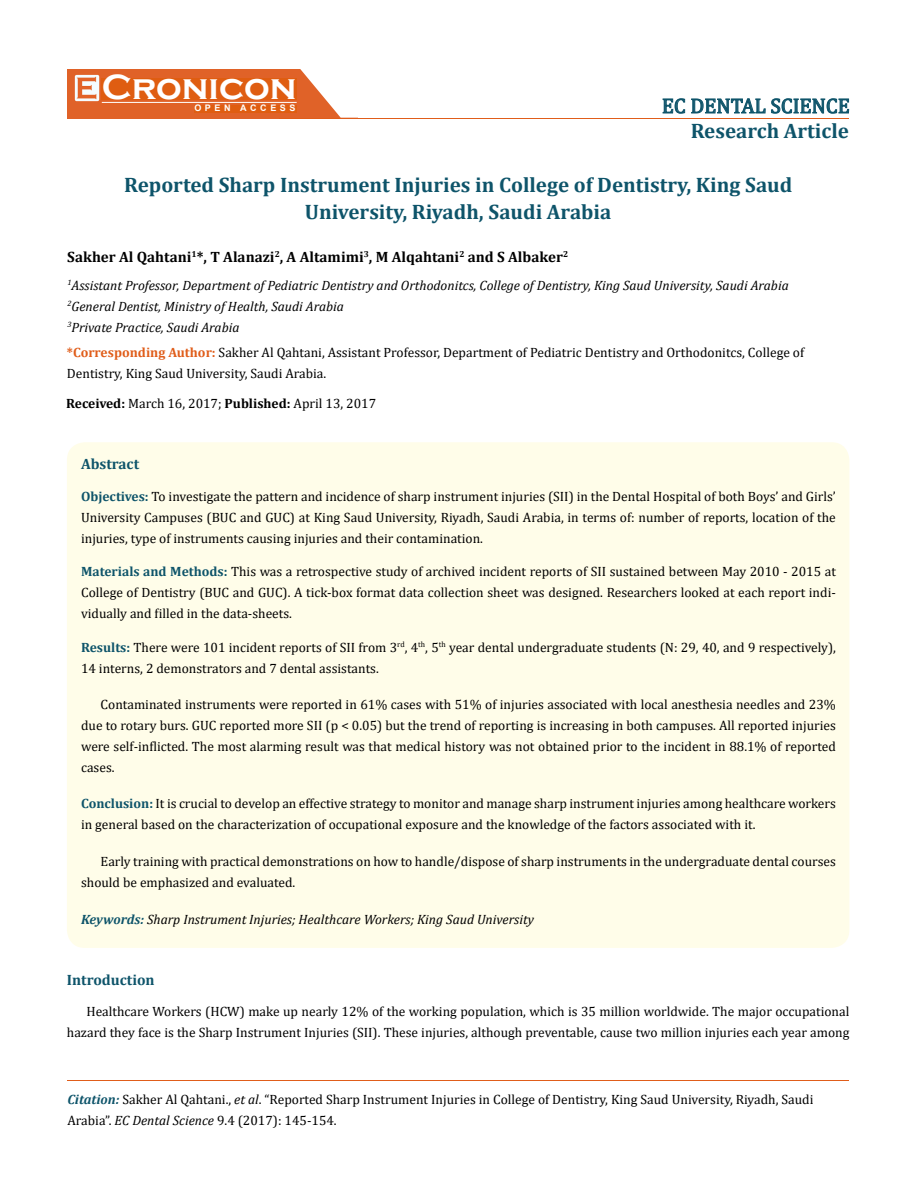
<style>
.page{position:relative;width:917px;height:1190px;background:#fff}
.page>*{position:absolute;margin:0;border:0;box-sizing:border-box;transform-origin:0 0}
.t1{font:700 36px "Copperplate Gothic";color:#fff}
.t2{font:700 21px/27px "Cambria";color:#0e546a;text-align:center}
.t3{font:21px "Cambria";color:#0e546a}
.t4{font:700 15px "Cambria";color:#000}
.t5{font:700 15px "Cambria";color:#0e546a}
.t6{font:13.5px/21px "Cambria";color:#000}
.t7{font:italic 13.5px/21px "Cambria";color:#000}
.t8{font:700 9px "Arial";letter-spacing:.4em;color:#fff}
.s1{font-weight:700;color:#e05d1a}
.s2{font-weight:700}
.s3{font-weight:700;color:#0e546a}
.s4{font-weight:700;font-style:italic;color:#0e546a}
.s5{font-style:italic}
</style>
<div class="page">
<div style="left:67px;top:70px;width:290px;height:49px;background:#e06228"></div>
<svg style="left:300px;top:69px;width:58px;height:49px"></svg>
<img style="left:75px;top:75px;width:24px;height:26px">
<div style="left:102px;top:79px;width:195px;height:21px;background:#df5d11"></div>
<div style="left:194px;top:105px;width:103px;height:7px;background:#df5d11"></div>
<svg style="left:662px;top:98px;width:187px;height:16px"></svg>
<hr style="left:102px;top:102px;width:194px;height:1px;background:#fff">
<hr style="left:279px;top:118px;width:569px;height:1px;background:#e05d1a">
<hr style="left:67px;top:1080px;width:782px;height:1px;background:#e05d1a">
<div style="left:67px;top:442px;width:782px;height:506px;background:#fffde9;border-radius:18px"></div>
<h1 class="t1" style="left:102px;top:68px;width:196px">Cronicon</h1>
<p class="t8" style="left:194px;top:102px;width:103px">OPEN ACCESS</p>
<h2 class="t3" style="left:662px;top:93px;width:189px">EC DENTAL SCIENCE</h2>
<h2 class="t2" style="left:690px;top:116px;width:160px">Research Article</h2>
<h2 class="t2" style="left:124px;top:170px;width:669px">Reported Sharp Instrument Injuries in College of Dentistry, King Saud<br>University, Riyadh, Saudi Arabia</h2>
<p class="t4" style="left:67px;top:246px;width:502px">Sakher Al Qahtani<sup>1</sup>*, T Alanazi<sup>2</sup>, A Altamimi<sup>3</sup>, M Alqahtani<sup>2</sup> and S Albaker<sup>2</sup></p>
<p class="t7" style="left:67px;top:274px;width:723px"><sup>1</sup>Assistant Professor, Department of Pediatric Dentistry and Orthodonitcs, College of Dentistry, King Saud University, Saudi Arabia<br><sup>2</sup>General Dentist, Ministry of Health, Saudi Arabia<br><sup>3</sup>Private Practice, Saudi Arabia</p>
<p class="t6" style="left:67px;top:342px;width:738px"><span class="s1">*Corresponding Author:</span> Sakher Al Qahtani, Assistant Professor, Department of Pediatric Dentistry and Orthodonitcs, College of<br>Dentistry, King Saud University, Saudi Arabia.</p>
<p class="t6" style="left:66px;top:393px;width:311px"><span class="s2">Received:</span> March 16, 2017; <span class="s2">Published:</span> April 13, 2017</p>
<p class="t5" style="left:81px;top:453px;width:60px">Abstract</p>
<p class="t6" style="left:81px;top:486px;width:756px;text-align:justify"><span class="s3">Objectives:</span> To investigate the pattern and incidence of sharp instrument injuries (SII) in the Dental Hospital of both Boys’ and Girls’ University Campuses (BUC and GUC) at King Saud University, Riyadh, Saudi Arabia, in terms of: number of reports, location of the injuries, type of instruments causing injuries and their contamination.</p>
<p class="t6" style="left:81px;top:561px;width:756px;text-align:justify"><span class="s3">Materials and Methods:</span> This was a retrospective study of archived incident reports of SII sustained between May 2010 - 2015 at College of Dentistry (BUC and GUC). A tick-box format data collection sheet was designed. Researchers looked at each report indi&shy;vidually and filled in the data-sheets.</p>
<p class="t6" style="left:81px;top:636px;width:756px"><span class="s3">Results:</span> There were 101 incident reports of SII from 3<sup>rd</sup>, 4<sup>th</sup>, 5<sup>th</sup> year dental undergraduate students (N: 29, 40, and 9 respectively),<br>14 interns, 2 demonstrators and 7 dental assistants.</p>
<p class="t6" style="left:81px;top:693px;width:756px;text-align:justify;text-indent:19px">Contaminated instruments were reported in 61% cases with 51% of injuries associated with local anesthesia needles and 23% due to rotary burs. GUC reported more SII (p &lt; 0.05) but the trend of reporting is increasing in both campuses. All reported injuries were self-inflicted. The most alarming result was that medical history was not obtained prior to the incident in 88.1% of reported cases.</p>
<p class="t6" style="left:81px;top:793px;width:756px"><span class="s3">Conclusion:</span> It is crucial to develop an effective strategy to monitor and manage sharp instrument injuries among healthcare workers in general based on the characterization of occupational exposure and the knowledge of the factors associated with it.</p>
<p class="t6" style="left:81px;top:850px;width:756px;text-indent:19px">Early training with practical demonstrations on how to handle/dispose of sharp instruments in the undergraduate dental courses should be emphasized and evaluated.</p>
<p class="t7" style="left:81px;top:908px;width:454px"><span class="s3">Keywords:</span> Sharp Instrument Injuries; Healthcare Workers; King Saud University</p>
<p class="t5" style="left:67px;top:969px;width:89px">Introduction</p>
<p class="t6" style="left:67px;top:1000px;width:784px;text-align:right">Healthcare Workers (HCW) make up nearly 12% of the working population, which is 35 million worldwide. The major occupational hazard they face is the Sharp Instrument Injuries (SII). These injuries, although preventable, cause two million injuries each year among</p>
<p class="t6" style="left:67px;top:1088px;width:747px"><span class="s4">Citation:</span> Sakher Al Qahtani., <span class="s5">et al</span>. “Reported Sharp Instrument Injuries in College of Dentistry, King Saud University, Riyadh, Saudi<br>Arabia”. <span class="s5">EC Dental Science</span> 9.4 (2017): 145-154.</p>
</div>
